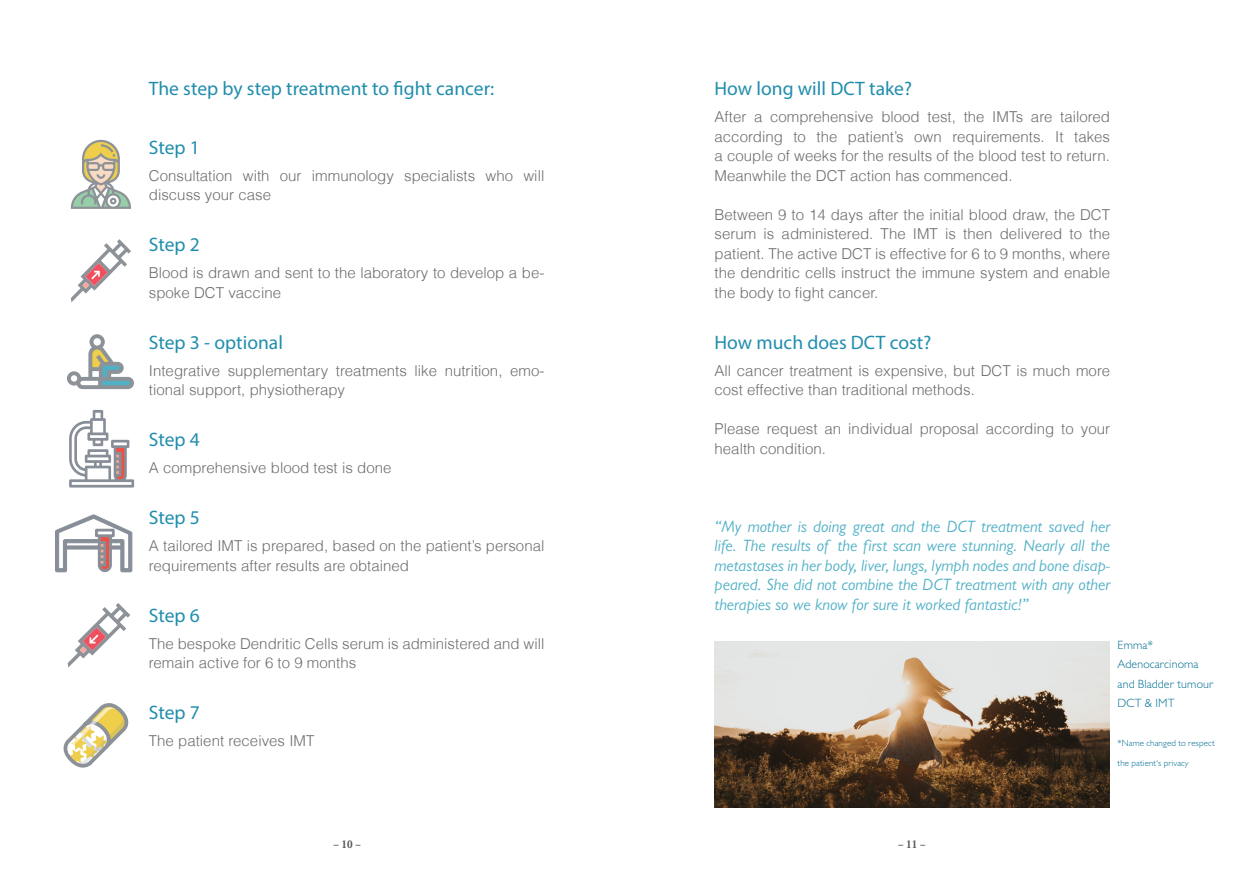
<style>
.page{position:relative;width:1259px;height:893px;background:#fff}
.page>*{position:absolute;margin:0;border:0;box-sizing:border-box;transform-origin:0 0}
.Subhead_CC{font:19.5px "Myriad Pro";color:#208dad}
.Paragraph_Style_CC{font:19.5px "Myriad Pro";color:#208dad}
.Quote_CC{font:italic 16.5px/19.5px "Gill Sans";color:#50b0c6;text-align:justify}
.Paragraph_Style_CC-2{font:300 15px/19.5px "Helvetica";color:#6c6d70}
.Quote_CC-2{font:300 12px/19.5px "Gill Sans";letter-spacing:.01em;color:#006f93}
.t1{font:700 condensed 12px "Minion Pro";color:#57585a}
.Quote_CC-3{font:300 9px/19.5px "Gill Sans";letter-spacing:.01em;color:#006f93}
</style>
<div class="page">
<svg style="left:68px;top:603px;width:62px;height:64px"></svg>
<svg style="left:71px;top:140px;width:60px;height:69px"></svg>
<svg style="left:71px;top:239px;width:60px;height:63px"></svg>
<svg style="left:69px;top:410px;width:65px;height:78px"></svg>
<svg style="left:63px;top:703px;width:66px;height:65px"></svg>
<svg style="left:67px;top:334px;width:67px;height:55px"></svg>
<svg style="left:55px;top:515px;width:77px;height:57px"></svg>
<img style="left:714px;top:641px;width:395px;height:167px">
<p class="Subhead_CC" style="left:149px;top:77px;width:347px">The step by step treatment to fight cancer:</p>
<p class="Paragraph_Style_CC" style="left:149px;top:135px;width:53px">Step 1</p>
<p class="Paragraph_Style_CC-2" style="left:149px;top:166px;width:397px">Consultation with our immunology specialists who will discuss your case</p>
<p class="Paragraph_Style_CC" style="left:149px;top:233px;width:53px">Step 2</p>
<p class="Paragraph_Style_CC-2" style="left:149px;top:263px;width:397px">Blood is drawn and sent to the laboratory to develop a be&shy;spoke DCT vaccine</p>
<p class="Paragraph_Style_CC" style="left:149px;top:330px;width:136px">Step 3 - optional</p>
<p class="Paragraph_Style_CC-2" style="left:149px;top:361px;width:397px">Integrative supplementary treatments like nutrition, emo&shy;tional support, physiotherapy</p>
<p class="Paragraph_Style_CC" style="left:149px;top:428px;width:53px">Step 4</p>
<p class="Paragraph_Style_CC-2" style="left:149px;top:458px;width:244px">A comprehensive blood test is done</p>
<p class="Paragraph_Style_CC" style="left:149px;top:506px;width:53px">Step 5</p>
<p class="Paragraph_Style_CC-2" style="left:149px;top:536px;width:397px">A tailored IMT is prepared, based on the patient’s personal requirements after results are obtained</p>
<p class="Paragraph_Style_CC" style="left:149px;top:603px;width:53px">Step 6</p>
<p class="Paragraph_Style_CC-2" style="left:149px;top:634px;width:397px">The bespoke Dendritic Cells serum is administered and will remain active for 6 to 9 months</p>
<p class="Paragraph_Style_CC" style="left:149px;top:701px;width:53px">Step 7</p>
<p class="Paragraph_Style_CC-2" style="left:149px;top:731px;width:167px">The patient receives IMT</p>
<p class="Subhead_CC" style="left:714px;top:77px;width:199px">How long will DCT take?</p>
<p class="Paragraph_Style_CC-2" style="left:714px;top:107px;width:397px;text-align:justify">After a comprehensive blood test, the IMTs are tailored according to the patient’s own requirements. It takes a couple of weeks for the results of the blood test to return.<br>Meanwhile the DCT action has commenced.</p>
<p class="Paragraph_Style_CC-2" style="left:714px;top:205px;width:397px;text-align:justify">Between 9 to 14 days after the initial blood draw, the DCT serum is administered. The IMT is then delivered to the patient. The active DCT is effective for 6 to 9 months, where the dendritic cells instruct the immune system and enable the body to fight cancer.</p>
<p class="Subhead_CC" style="left:714px;top:330px;width:218px">How much does DCT cost?</p>
<p class="Paragraph_Style_CC-2" style="left:714px;top:361px;width:397px">All cancer treatment is expensive, but DCT is much more cost effective than traditional methods.</p>
<p class="Paragraph_Style_CC-2" style="left:714px;top:419px;width:397px">Please request an individual proposal according to your health condition.</p>
<p class="Quote_CC" style="left:714px;top:516px;width:397px">“My mother is doing great and the DCT treatment saved her life. The results of the first scan were stunning. Nearly all the metastases in her body, liver, lungs, lymph nodes and bone disap&shy;peared. She did not combine the DCT treatment with any other therapies so we know for sure it worked fantastic!”</p>
<p class="Quote_CC-2" style="left:1117px;top:635px;width:98px">Emma*<br>Adenocarcinoma and Bladder tumour<br>DCT &amp; IMT</p>
<p class="Quote_CC-3" style="left:1117px;top:733px;width:99px">*Name changed to respect the patient‘s privacy</p>
<p class="t1" style="left:333px;top:836px;width:30px">– 10 –</p>
<p class="t1" style="left:898px;top:836px;width:30px">– 11 –</p>
</div>
